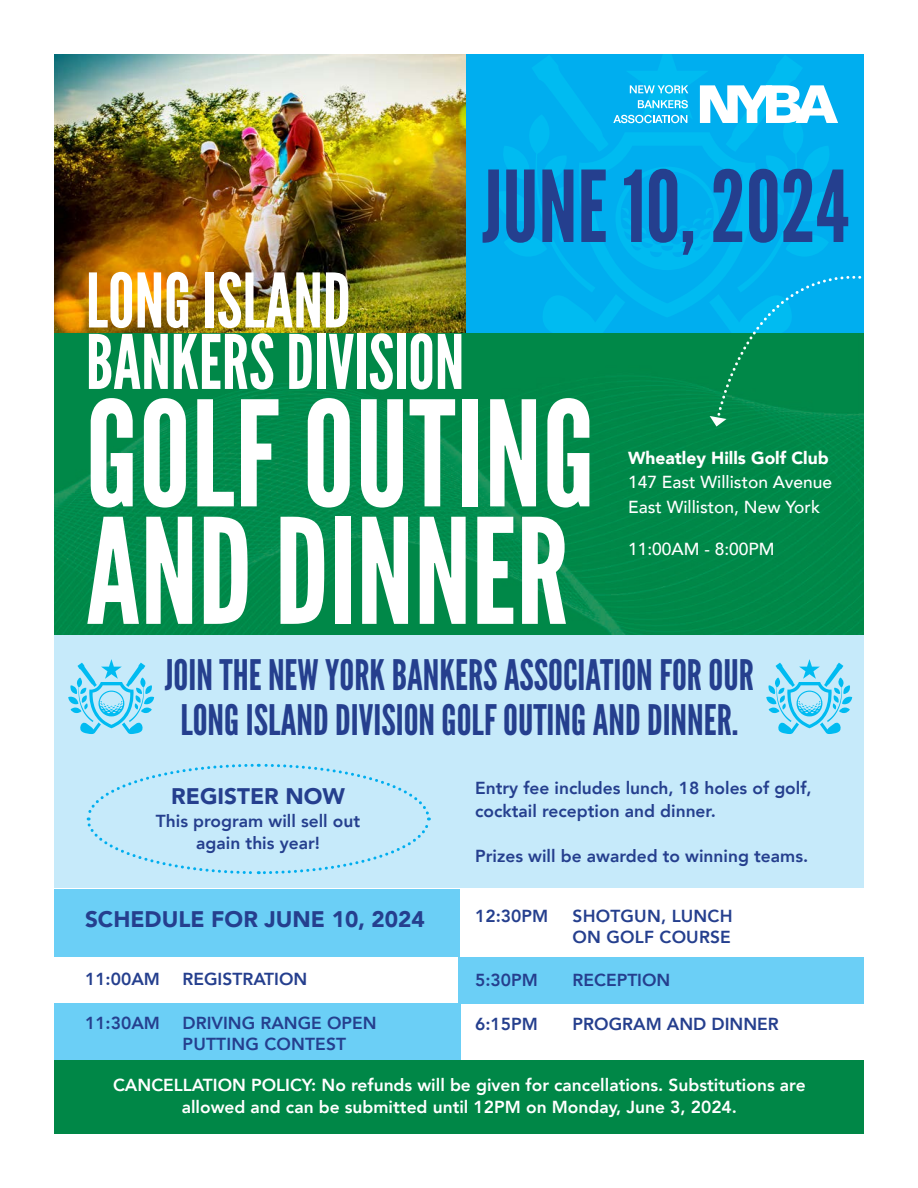
<style>
.page{position:relative;width:918px;height:1188px;background:#fff}
.page>*{position:absolute;margin:0;border:0;box-sizing:border-box;transform-origin:0 0}
.t1{font:145.8px/117.4px "League Gothic";letter-spacing:.005em;color:#fff}
.t2{font:98.55px "League Gothic";color:#253f8e}
.t3{font:75px/61.5px "League Gothic";color:#fff}
.t4{font:42px/45px "League Gothic";color:#253f8e;text-align:center}
.t5{font:900 22.5px "Avenir";color:#253f8e}
.t6{font:800 17.4px/22.5px "Avenir";color:#253f8e}
.t7{font:800 17.4px/22.5px "Avenir";color:#fff;text-align:center}
.t8{font:500 17.4px/24.6px "Avenir";color:#fff}
.s1{font-weight:900}
</style>
<div class="page">
<div style="left:54px;top:628px;width:810px;height:260px;background:#c6eafa"></div>
<svg style="left:86px;top:763px;width:345px;height:112px"></svg>
<div style="left:54px;top:1060px;width:810px;height:74px;background:#008747"></div>
<div style="left:54px;top:889px;width:405px;height:68px;background:#6bcff6"></div>
<div style="left:54px;top:1003px;width:406px;height:57px;background:#6bcff6"></div>
<div style="left:459px;top:957px;width:405px;height:46px;background:#6bcff6"></div>
<svg style="left:68px;top:659px;width:86px;height:75px"></svg>
<svg style="left:766px;top:659px;width:86px;height:75px"></svg>
<img style="left:54px;top:54px;width:413px;height:279px">
<div style="left:467px;top:51px;width:397px;height:282px;background:#00aeef"></div>
<svg style="left:495px;top:54px;width:343px;height:279px"></svg>
<img style="left:54px;top:333px;width:810px;height:302px">
<svg style="left:710px;top:211px;width:154px;height:216px"></svg>
<div style="left:48px;top:15px;width:827px;height:39px;background:#fff"></div>
<svg style="left:630px;top:85px;width:58px;height:9px"></svg>
<svg style="left:638px;top:100px;width:50px;height:8px"></svg>
<svg style="left:613px;top:115px;width:74px;height:8px"></svg>
<svg style="left:700px;top:85px;width:138px;height:38px"></svg>
<p class="t2" style="left:482px;top:150px;width:368px">JUNE 10, 2024</p>
<p class="t3" style="left:86px;top:271px;width:380px">LONG ISLAND<br>BANKERS DIVISION</p>
<p class="t1" style="left:86px;top:398px;width:511px">GOLF OUTING<br>AND DINNER</p>
<p class="t8" style="left:628px;top:445px;width:206px"><span class="s1">Wheatley Hills Golf Club<br></span>147 East Williston Avenue</p>
<p class="t8" style="left:628px;top:494px;width:193px">East Williston, New York</p>
<p class="t8" style="left:628px;top:536px;width:148px">11:00AM - 8:00PM</p>
<p class="t7" style="left:585px;top:493px;width:214px">147 East Williston Avenue</p>
<p class="t7" style="left:585px;top:538px;width:161px">Williston, New York</p>
<p class="t4" style="left:165px;top:653px;width:590px">JOIN THE NEW YORK BANKERS ASSOCIATION FOR OUR<br>LONG ISLAND DIVISION GOLF OUTING AND DINNER.</p>
<p class="t5" style="left:171px;top:777px;width:175px">REGISTER NOW</p>
<p class="t6" style="left:156px;top:809px;width:206px;text-align:center">This program will sell out again this year!</p>
<p class="t5" style="left:85px;top:900px;width:341px">SCHEDULE FOR JUNE 10, 2024</p>
<p class="t6" style="left:85px;top:968px;width:76px">11:00AM</p>
<p class="t6" style="left:183px;top:968px;width:126px">REGISTRATION</p>
<p class="t6" style="left:85px;top:1012px;width:76px">11:30AM</p>
<p class="t6" style="left:183px;top:1012px;width:196px;line-height:21px">DRIVING RANGE OPEN<br>PUTTING CONTEST</p>
<p class="t6" style="left:475px;top:777px;width:338px">Entry fee includes lunch, 18 holes of golf, cocktail reception and dinner.</p>
<p class="t6" style="left:475px;top:845px;width:335px">Prizes will be awarded to winning teams.</p>
<p class="t6" style="left:475px;top:905px;width:75px">12:30PM</p>
<p class="t6" style="left:573px;top:905px;width:161px;line-height:21px">SHOTGUN, LUNCH<br>ON GOLF COURSE</p>
<p class="t6" style="left:475px;top:969px;width:64px">5:30PM</p>
<p class="t6" style="left:573px;top:969px;width:99px">RECEPTION</p>
<p class="t6" style="left:475px;top:1013px;width:64px">6:15PM</p>
<p class="t6" style="left:573px;top:1013px;width:208px">PROGRAM AND DINNER</p>
<p class="t7" style="left:113px;top:1073px;width:694px">CANCELLATION POLICY: No refunds will be given for cancellations. Substitutions are allowed and can be submitted until 12PM on Monday, June 3, 2024.</p>
</div>
